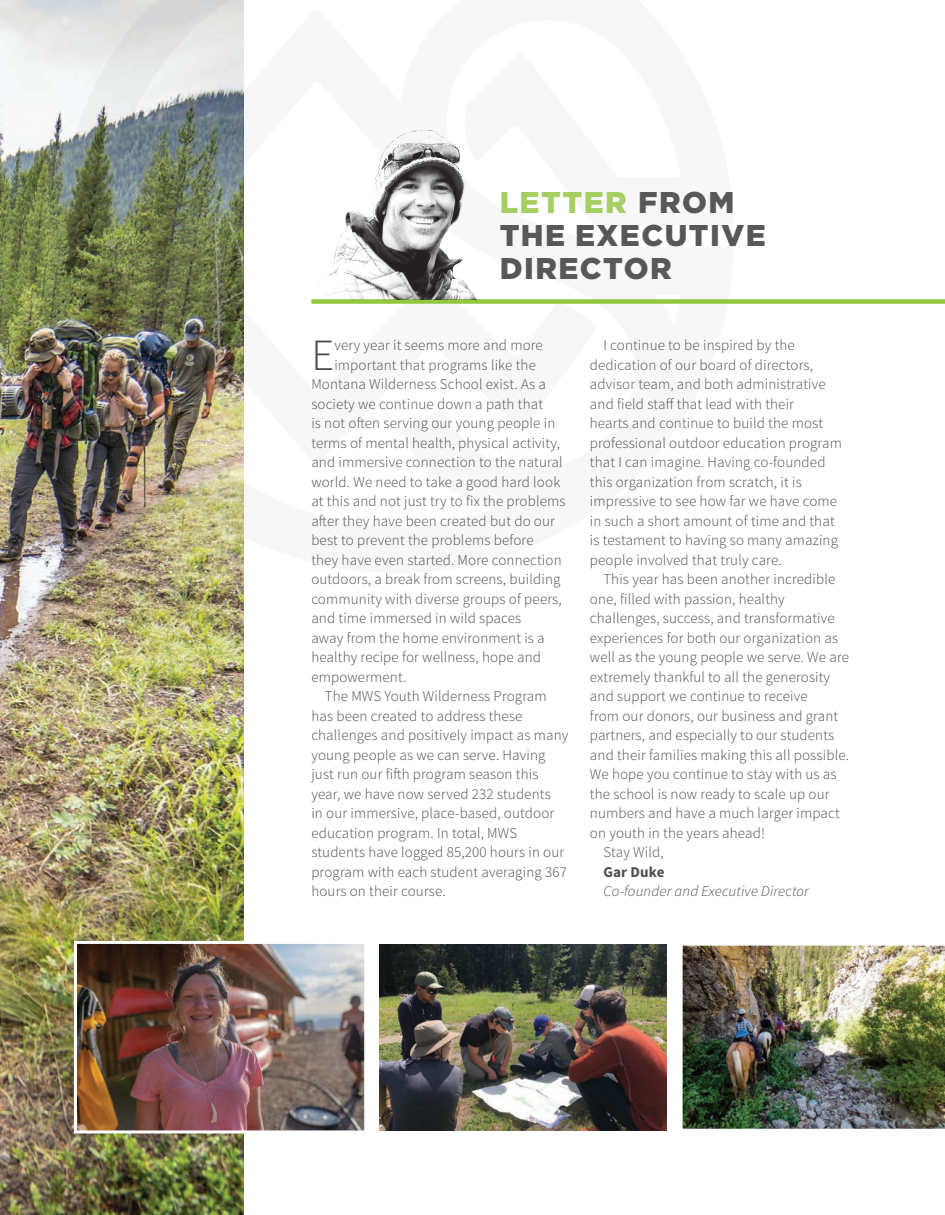
<style>
.page{position:relative;width:945px;height:1215px;background:#fff}
.page>*{position:absolute;margin:0;border:0;box-sizing:border-box;transform-origin:0 0}
.t1{font:300 44.55px "Source Sans Pro";color:#4b4c4d}
.t2{font:900 30px/33px "Gotham";letter-spacing:.05em;color:#57585a}
.t3{font:300 15px/19.5px "Source Sans Pro";letter-spacing:.01em;color:#4b4c4d}
.t4{font:italic 300 15px "Source Sans Pro";letter-spacing:.01em;color:#4b4c4d}
.t5{font:700 15px "Source Sans Pro";letter-spacing:.01em;color:#4b4c4d}
.s1{color:#a6cf61}
</style>
<div class="page">
<img style="left:0;top:0;width:244px;height:1215px">
<img style="left:61px;top:0;width:183px;height:573px">
<img style="left:72px;top:939px;width:293px;height:196px">
<img style="left:379px;top:944px;width:287px;height:186px">
<img style="left:682px;top:945px;width:263px;height:184px">
<div style="left:311px;top:299px;width:634px;height:5px;background:#91c63d"></div>
<img style="left:316px;top:130px;width:161px;height:169px">
<h2 class="t2" style="left:500px;top:186px;width:268px"><span class="s1">LETTER</span> FROM<br>THE EXECUTIVE<br>DIRECTOR</h2>
<h1 class="t1" style="left:311px;top:328px;width:24px">E</h1>
<p class="t3" style="left:334px;top:336px;width:210px">very year it seems more and more</p>
<p class="t3" style="left:334px;top:355px;width:203px">important that programs like the</p>
<p class="t3" style="left:311px;top:375px;width:236px">Montana Wilderness School exist. As a</p>
<p class="t3" style="left:311px;top:394px;width:233px">society we continue down a path that</p>
<p class="t3" style="left:311px;top:414px;width:245px">is not often serving our young people in</p>
<p class="t3" style="left:311px;top:433px;width:250px">terms of mental health, physical activity,</p>
<p class="t3" style="left:311px;top:453px;width:253px">and immersive connection to the natural</p>
<p class="t3" style="left:311px;top:472px;width:250px">world. We need to take a good hard look</p>
<p class="t3" style="left:311px;top:492px;width:256px">at this and not just try to fix the problems</p>
<p class="t3" style="left:311px;top:511px;width:245px">after they have been created but do our</p>
<p class="t3" style="left:311px;top:531px;width:224px">best to prevent the problems before</p>
<p class="t3" style="left:311px;top:550px;width:252px">they have even started. More connection</p>
<p class="t3" style="left:311px;top:570px;width:251px">outdoors, a break from screens, building</p>
<p class="t3" style="left:311px;top:589px;width:252px">community with diverse groups of peers,</p>
<p class="t3" style="left:311px;top:609px;width:212px">and time immersed in wild spaces</p>
<p class="t3" style="left:311px;top:628px;width:235px">away from the home environment is a</p>
<p class="t3" style="left:311px;top:648px;width:231px">healthy recipe for wellness, hope and</p>
<p class="t3" style="left:311px;top:667px;width:97px">empowerment.</p>
<p class="t3" style="left:325px;top:687px;width:223px">The MWS Youth Wilderness Program</p>
<p class="t3" style="left:311px;top:706px;width:213px">has been created to address these</p>
<p class="t3" style="left:311px;top:726px;width:259px">challenges and positively impact as many</p>
<p class="t3" style="left:311px;top:745px;width:236px">young people as we can serve. Having</p>
<p class="t3" style="left:311px;top:765px;width:229px">just run our fifth program season this</p>
<p class="t3" style="left:311px;top:784px;width:241px">year, we have now served 232 students</p>
<p class="t3" style="left:311px;top:804px;width:245px">in our immersive, place-based, outdoor</p>
<p class="t3" style="left:311px;top:823px;width:207px">education program. In total, MWS</p>
<p class="t3" style="left:311px;top:843px;width:254px">students have logged 85,200 hours in our</p>
<p class="t3" style="left:311px;top:862px;width:257px">program with each student averaging 367</p>
<p class="t3" style="left:311px;top:882px;width:136px">hours on their course.</p>
<p class="t3" style="left:590px;top:336px;width:254px;text-indent:13px">I continue to be inspired by the dedication of our board of directors, advisor team, and both administrative and field staff that lead with their<br>hearts and continue to build the most professional outdoor education program that I can imagine. Having co-founded this organization from scratch, it is impressive to see how far we have come in such a short amount of time and that is testament to having so many amazing people involved that truly care.</p>
<p class="t3" style="left:603px;top:570px;width:234px">This year has been another incredible</p>
<p class="t3" style="left:590px;top:589px;width:196px">one, filled with passion, healthy</p>
<p class="t3" style="left:590px;top:609px;width:246px">challenges, success, and transformative</p>
<p class="t3" style="left:590px;top:628px;width:250px">experiences for both our organization as</p>
<p class="t3" style="left:590px;top:648px;width:261px">well as the young people we serve. We are</p>
<p class="t3" style="left:590px;top:667px;width:242px">extremely thankful to all the generosity</p>
<p class="t3" style="left:590px;top:687px;width:219px">and support we continue to receive</p>
<p class="t3" style="left:590px;top:706px;width:250px">from our donors, our business and grant</p>
<p class="t3" style="left:590px;top:726px;width:246px">partners, and especially to our students</p>
<p class="t3" style="left:590px;top:745px;width:261px">and their families making this all possible.</p>
<p class="t3" style="left:590px;top:765px;width:248px">We hope you continue to stay with us as</p>
<p class="t3" style="left:590px;top:784px;width:241px">the school is now ready to scale up our</p>
<p class="t3" style="left:590px;top:804px;width:251px">numbers and have a much larger impact</p>
<p class="t3" style="left:590px;top:823px;width:177px">on youth in the years ahead!</p>
<p class="t3" style="left:603px;top:843px;width:62px">Stay Wild,</p>
<p class="t5" style="left:603px;top:862px;width:63px">Gar Duke</p>
<p class="t4" style="left:603px;top:882px;width:207px">Co-founder and Executive Director</p>
</div>
